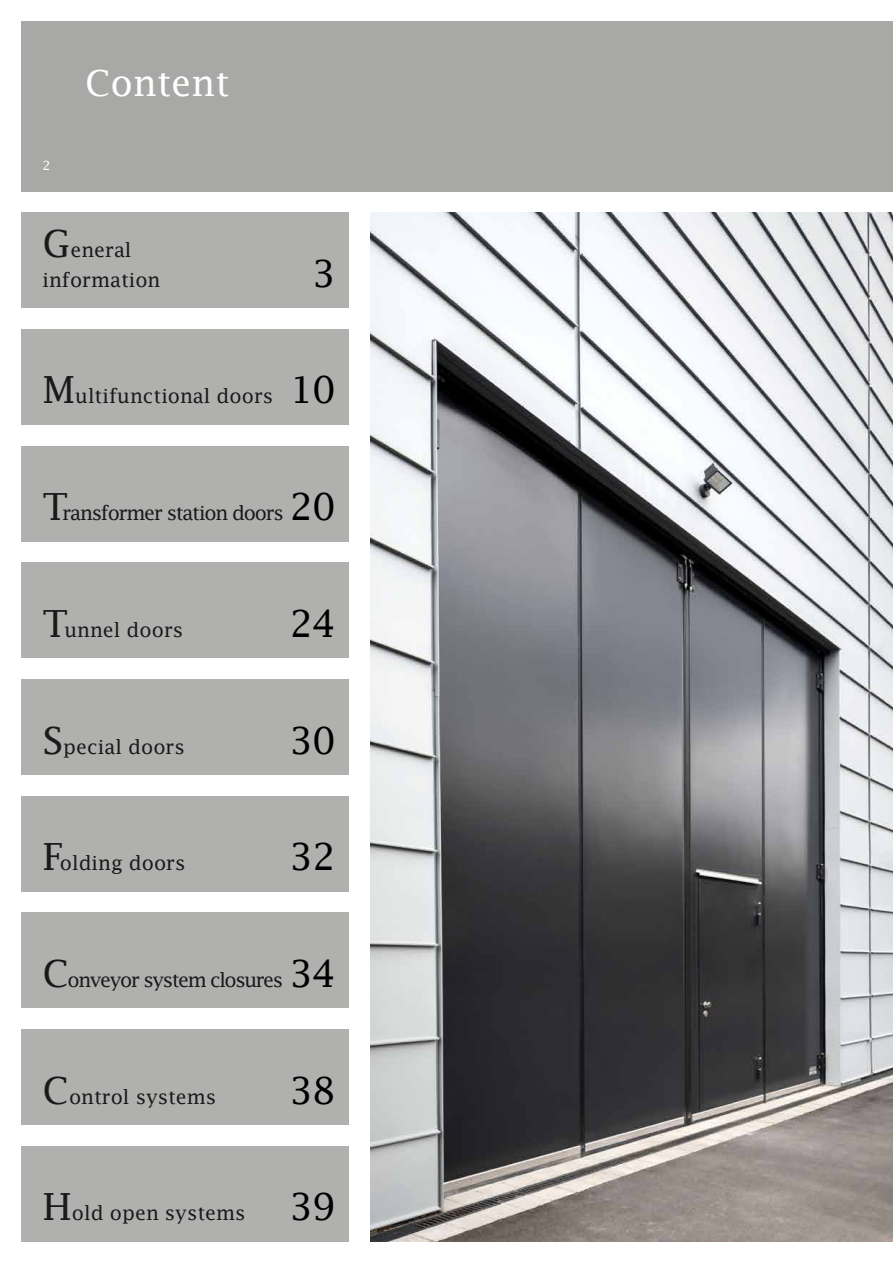
<style>
.page{position:relative;width:893px;height:1263px;background:#fff}
.page>*{position:absolute;margin:0;border:0;box-sizing:border-box;transform-origin:0 0}
.Fließtext_8_5_12pt_Blocksatz{font:37.5px "Lucida Fax";letter-spacing:-.03em;color:#000}
.Kapitel___Inhaltsverzeichnis_26pt_5mm{font:36px "Lucida Fax";color:#fff}
.Fließtext_8_5_12pt_Blocksatz-2{font:19.5px/30px "Lucida Fax";color:#000}
.Fließtext_8_5_12pt_Blocksatz-3{font:19.5px "Lucida Fax";letter-spacing:-.07em;color:#000}
.Fließtext_8_5_12pt_Blocksatz-4{font:19.5px "Lucida Fax";letter-spacing:-.06em;color:#000}
.t1{font:12.75px "Lucida Fax";color:#fff}
.s1{font-size:37.5px}
</style>
<div class="page">
<div style="left:21px;top:21px;width:872px;height:170px;background:#a8a8a7"></div>
<img style="left:370px;top:213px;width:523px;height:1029px">
<div style="left:21px;top:213px;width:328px;height:95px;background:#b0b0af"></div>
<div style="left:21px;top:329px;width:328px;height:96px;background:#b0b0af"></div>
<div style="left:21px;top:446px;width:328px;height:95px;background:#b0b0af"></div>
<div style="left:21px;top:1029px;width:328px;height:96px;background:#b0b0af"></div>
<div style="left:21px;top:563px;width:328px;height:95px;background:#b0b0af"></div>
<div style="left:21px;top:679px;width:328px;height:96px;background:#b0b0af"></div>
<div style="left:21px;top:796px;width:328px;height:95px;background:#b0b0af"></div>
<div style="left:21px;top:913px;width:328px;height:95px;background:#b0b0af"></div>
<div style="left:21px;top:1146px;width:328px;height:96px;background:#b0b0af"></div>
<p class="t1" style="left:43px;top:158px;width:10px">2</p>
<p class="Kapitel___Inhaltsverzeichnis_26pt_5mm" style="left:85px;top:62px;width:146px">Content</p>
<p class="Fließtext_8_5_12pt_Blocksatz-2" style="left:43px;top:235px;width:119px"><span class="s1">G</span>eneral information</p>
<p class="Fließtext_8_5_12pt_Blocksatz" style="left:312px;top:252px;width:25px">3</p>
<p class="Fließtext_8_5_12pt_Blocksatz-2" style="left:43px;top:381px;width:232px"><span class="s1">M</span>ultifunctional doors</p>
<p class="Fließtext_8_5_12pt_Blocksatz" style="left:290px;top:368px;width:48px">10</p>
<p class="Fließtext_8_5_12pt_Blocksatz-4" style="left:43px;top:502px;width:243px"><span class="s1">T</span>ransformer station doors</p>
<p class="Fließtext_8_5_12pt_Blocksatz" style="left:290px;top:485px;width:48px">20</p>
<p class="Fließtext_8_5_12pt_Blocksatz-2" style="left:43px;top:615px;width:142px"><span class="s1">T</span>unnel doors</p>
<p class="Fließtext_8_5_12pt_Blocksatz" style="left:290px;top:602px;width:48px">24</p>
<p class="Fließtext_8_5_12pt_Blocksatz-2" style="left:43px;top:731px;width:144px"><span class="s1">S</span>pecial doors</p>
<p class="Fließtext_8_5_12pt_Blocksatz" style="left:290px;top:718px;width:48px">30</p>
<p class="Fließtext_8_5_12pt_Blocksatz-2" style="left:43px;top:848px;width:144px"><span class="s1">F</span>olding doors</p>
<p class="Fließtext_8_5_12pt_Blocksatz" style="left:290px;top:835px;width:48px">32</p>
<p class="Fließtext_8_5_12pt_Blocksatz-3" style="left:43px;top:968px;width:295px"><span class="s1">C</span>onveyor system closures <span class="s1">34</span></p>
<p class="Fließtext_8_5_12pt_Blocksatz-2" style="left:43px;top:1081px;width:175px"><span class="s1">C</span>ontrol systems</p>
<p class="Fließtext_8_5_12pt_Blocksatz" style="left:290px;top:1068px;width:48px">38</p>
<p class="Fließtext_8_5_12pt_Blocksatz-2" style="left:43px;top:1198px;width:295px"><span class="s1">H</span>old open systems <span class="s1">39</span></p>
</div>
